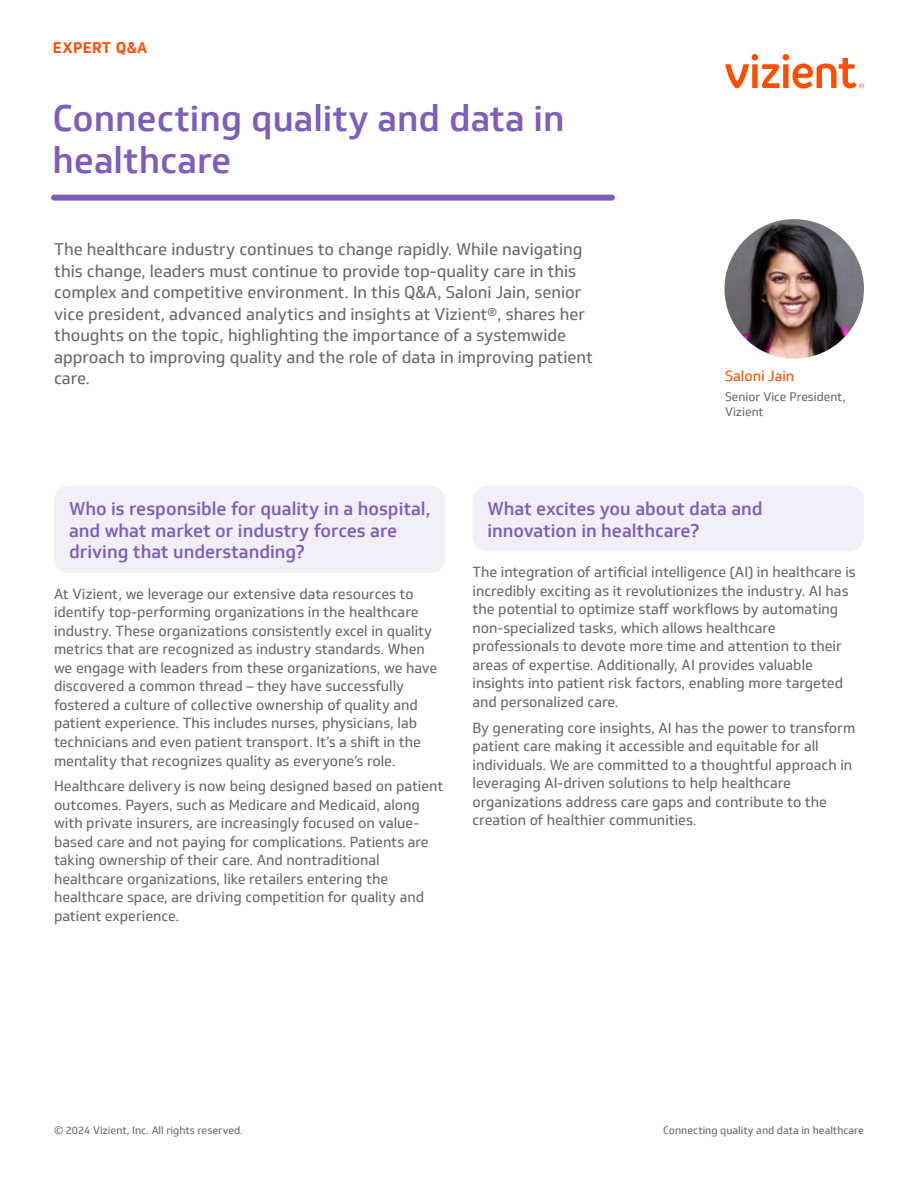
<style>
.page{position:relative;width:918px;height:1188px;background:#fff}
.page>*{position:absolute;margin:0;border:0;box-sizing:border-box;transform-origin:0 0}
.t1{font:500 36px/42px "Soleto";color:#7f5eba}
.t2{font:500 18px/21.6px "Soleto";color:#7f5eba}
.t3{font:16.5px/21.5px "Soleto";color:#696969}
.t4{font:700 15px "Soleto";letter-spacing:.03em;color:#ff4e00}
.t5{font:14.25px/18.6px "Soleto";color:#696969}
.t6{font:14.25px "Soleto";color:#ff4e00}
.t7{font:12px/15.6px "Soleto";color:#696969}
.t8{font:10.5px "Soleto";color:#696969}
</style>
<div class="page">
<img style="left:724px;top:219px;width:140px;height:140px;border-radius:70px">
<div style="left:54px;top:486px;width:392px;height:87px;background:#f2eff8;border-radius:15px"></div>
<div style="left:472px;top:486px;width:392px;height:66px;background:#f2eff8;border-radius:15px"></div>
<div style="left:54px;top:195px;width:558px;height:6px;background:#7f5eba"></div>
<svg style="left:725px;top:54px;width:139px;height:35px"></svg>
<p class="t4" style="left:53px;top:39px;width:96px">EXPERT Q&amp;A</p>
<h1 class="t1" style="left:52px;top:97px;width:513px">Connecting quality and data in healthcare</h1>
<p class="t3" style="left:54px;top:239px;width:540px">The healthcare industry continues to change rapidly. While navigating this change, leaders must continue to provide top-quality care in this complex and competitive environment. In this Q&amp;A, Saloni Jain, senior vice president, advanced analytics and insights at Vizient®, shares her thoughts on the topic, highlighting the importance of a systemwide approach to improving quality and the role of data in improving patient care.</p>
<p class="t6" style="left:725px;top:368px;width:71px">Saloni Jain</p>
<p class="t7" style="left:725px;top:389px;width:122px">Senior Vice President,<br>Vizient</p>
<p class="t2" style="left:69px;top:498px;width:363px">Who is responsible for quality in a hospital, and what market or industry forces are driving that understanding?</p>
<p class="t5" style="left:54px;top:585px;width:385px">At Vizient, we leverage our extensive data resources to identify top-performing organizations in the healthcare industry. These organizations consistently excel in quality metrics that are recognized as industry standards. When we engage with leaders from these organizations, we have discovered a common thread – they have successfully fostered a culture of collective ownership of quality and patient experience. This includes nurses, physicians, lab technicians and even patient transport. It’s a shift in the mentality that recognizes quality as everyone’s role.</p>
<p class="t5" style="left:54px;top:777px;width:391px">Healthcare delivery is now being designed based on patient outcomes. Payers, such as Medicare and Medicaid, along with private insurers, are increasingly focused on value&shy;based care and not paying for complications. Patients are taking ownership of their care. And nontraditional healthcare organizations, like retailers entering the healthcare space, are driving competition for quality and patient experience.</p>
<p class="t2" style="left:488px;top:498px;width:277px">What excites you about data and innovation in healthcare?</p>
<p class="t5" style="left:472px;top:563px;width:385px">The integration of artificial intelligence (AI) in healthcare is incredibly exciting as it revolutionizes the industry. AI has the potential to optimize staff workflows by automating non-specialized tasks, which allows healthcare professionals to devote more time and attention to their areas of expertise. Additionally, AI provides valuable insights into patient risk factors, enabling more targeted and personalized care.</p>
<p class="t5" style="left:472px;top:718px;width:384px">By generating core insights, AI has the power to transform patient care making it accessible and equitable for all individuals. We are committed to a thoughtful approach in leveraging AI-driven solutions to help healthcare organizations address care gaps and contribute to the creation of healthier communities.</p>
<p class="t8" style="left:54px;top:1124px;width:191px">© 2024 Vizient, Inc. All rights reserved.</p>
<p class="t8" style="left:663px;top:1124px;width:202px">Connecting quality and data in healthcare</p>
</div>
